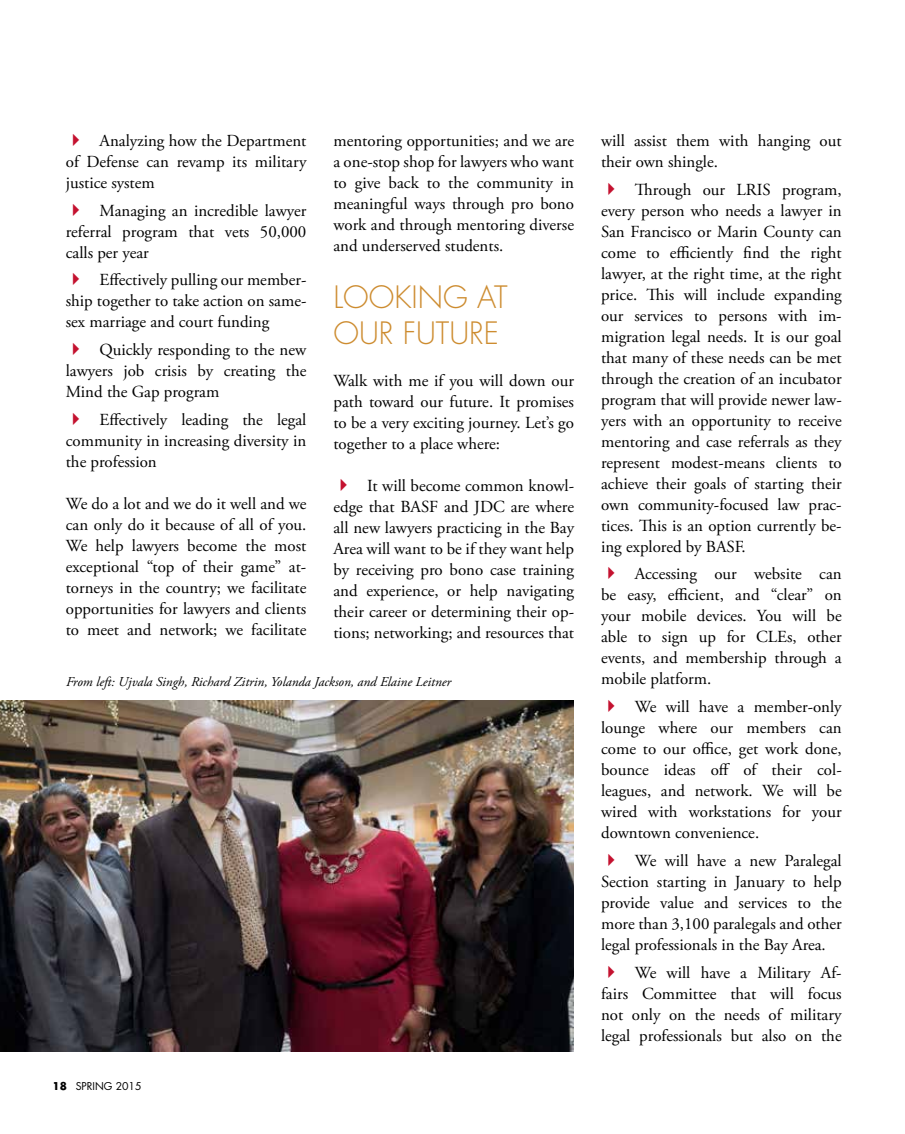
<style>
.page{position:relative;width:905px;height:1134px;background:#fff}
.page>*{position:absolute;margin:0;border:0;box-sizing:border-box;transform-origin:0 0}
.t1{font:300 30px/36px "Futura";color:#cd8c30}
.t2{font:16.8px/21px "Adobe Garamond Pro";color:#000;text-align:justify}
.t3{font:italic 13.5px "Adobe Garamond Pro";color:#000}
.t4{font:10.5px "Futura Std";color:#000}
.s1{font-weight:700}
</style>
<div class="page">
<img style="left:0;top:701px;width:573px;height:351px">
<p class="t2" style="left:66px;top:131px;width:242px;text-indent:34px">Analyzing how the Department of Defense can revamp its military justice system</p>
<p class="t2" style="left:66px;top:200px;width:242px;text-indent:34px">Managing an incredible lawyer referral program that vets 50,000 calls per year</p>
<p class="t2" style="left:66px;top:270px;width:242px;text-indent:34px">Effectively pulling our member&shy;ship together to take action on same&shy;sex marriage and court funding</p>
<p class="t2" style="left:66px;top:340px;width:242px;text-indent:34px">Quickly responding to the new lawyers job crisis by creating the Mind the Gap program</p>
<p class="t2" style="left:66px;top:410px;width:242px;text-indent:34px">Effectively leading the legal community in increasing diversity in the profession</p>
<p class="t2" style="left:66px;top:494px;width:242px">We do a lot and we do it well and we can only do it because of all of you.<br>We help lawyers become the most exceptional “top of their game” at&shy;torneys in the country; we facilitate opportunities for lawyers and clients to meet and network; we facilitate</p>
<p class="t2" style="left:333px;top:131px;width:242px">mentoring opportunities; and we are a one-stop shop for lawyers who want to give back to the community in meaningful ways through pro bono work and through mentoring diverse and underserved students.</p>
<h1 class="t1" style="left:333px;top:279px;width:176px">LOOKING AT<br>OUR FUTURE</h1>
<p class="t2" style="left:333px;top:371px;width:242px">Walk with me if you will down our path toward our future. It promises to be a very exciting journey. Let’s go together to a place where:</p>
<p class="t2" style="left:333px;top:476px;width:242px;text-indent:34px">It will become common knowl&shy;edge that BASF and JDC are where all new lawyers practicing in the Bay Area will want to be if they want help by receiving pro bono case training and experience, or help navigating their career or determining their op&shy;tions; networking; and resources that</p>
<p class="t3" style="left:66px;top:674px;width:386px">From left: Ujvala Singh, Richard Zitrin, Yolanda Jackson, and Elaine Leitner</p>
<p class="t4" style="left:52px;top:1080px;width:90px"><span class="s1">18</span> SPRING 2015</p>
<p class="t2" style="left:601px;top:131px;width:242px">will assist them with hanging out their own shingle.</p>
<p class="t2" style="left:601px;top:179px;width:242px;text-indent:34px">Through our LRIS program, every person who needs a lawyer in San Francisco or Marin County can come to efficiently find the right lawyer, at the right time, at the right price. This will include expanding our services to persons with im&shy;migration legal needs. It is our goal that many of these needs can be met through the creation of an incubator program that will provide newer law&shy;yers with an opportunity to receive mentoring and case referrals as they represent modest-means clients to achieve their goals of starting their own community-focused law prac&shy;tices. This is an option currently be&shy;ing explored by BASF.</p>
<p class="t2" style="left:601px;top:564px;width:242px;text-indent:34px">Accessing our website can be easy, efficient, and “clear” on your mobile devices. You will be able to sign up for CLEs, other events, and membership through a mobile platform.</p>
<p class="t2" style="left:601px;top:697px;width:242px;text-indent:34px">We will have a member-only lounge where our members can come to our office, get work done, bounce ideas off of their col&shy;leagues, and network. We will be wired with workstations for your downtown convenience.</p>
<p class="t2" style="left:601px;top:851px;width:242px;text-indent:34px">We will have a new Paralegal Section starting in January to help provide value and services to the more than 3,100 paralegals and other legal professionals in the Bay Area.</p>
<p class="t2" style="left:601px;top:962px;width:242px;text-indent:34px">We will have a Military Af&shy;fairs Committee that will focus not only on the needs of military legal professionals but also on the</p>
</div>
